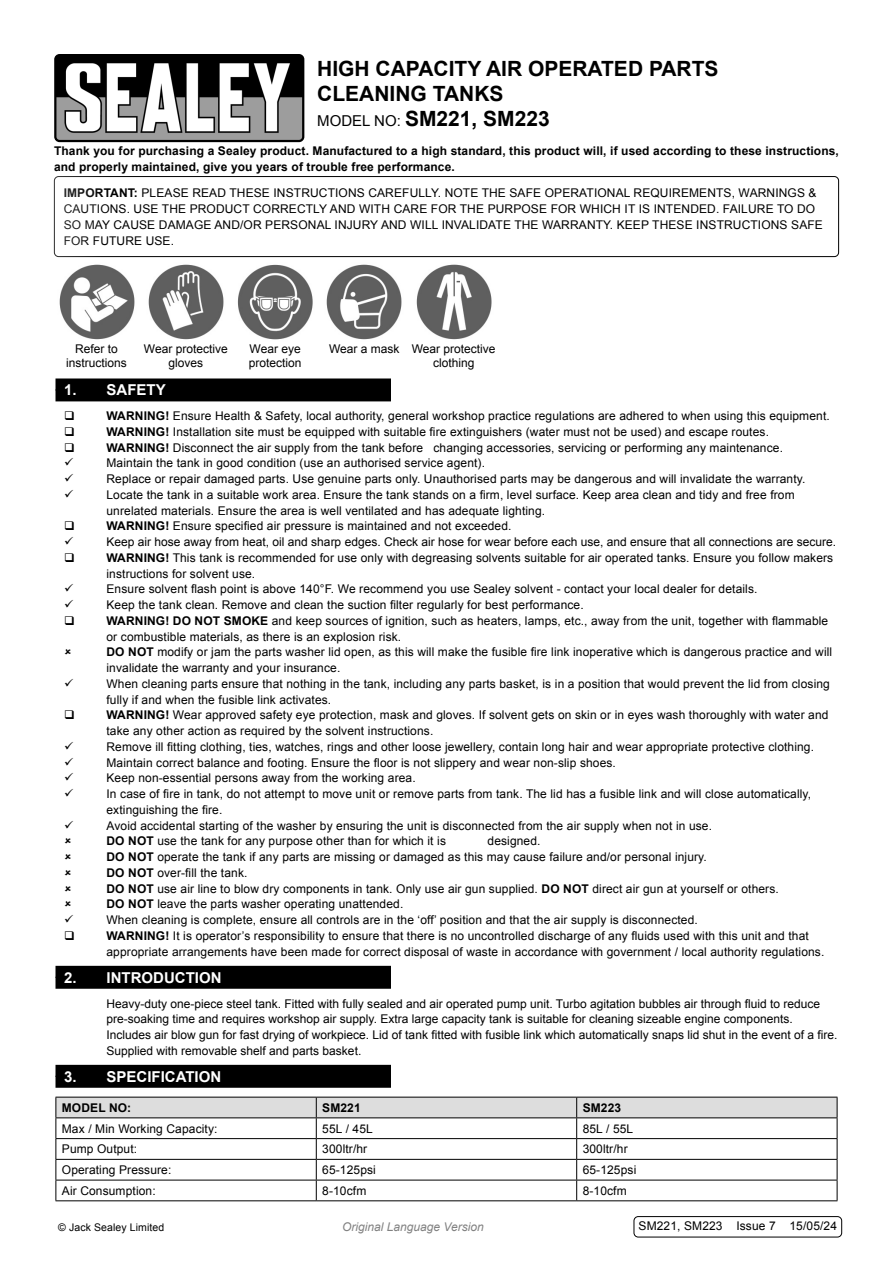
<style>
.page{position:relative;width:893px;height:1263px;background:#fff}
.page>*{position:absolute;margin:0;border:0;box-sizing:border-box;transform-origin:0 0}
.Rob{font:700 21px/25.2px "Arial";color:#000}
.t1{font:700 15px "Arial";color:#fff}
.Body__Tabbed{font:12px/15.8px "Arial";letter-spacing:.01em;color:#000}
.Body{font:700 12px/15.8px "Arial";letter-spacing:.01em;color:#000}
.Body-2{font:12px "Arial";letter-spacing:.01em;color:#000}
.Rob-2{font:12px/14.4px "Arial";color:#000;text-align:center}
.t2{font:italic 12px "Arial";color:#818181}
.Body-3{font:10.5px "Arial";letter-spacing:.01em;color:#000}
.s1{font-weight:400;font-size:15px}
.s2{font-weight:700}
</style>
<div class="page">
<img style="left:148px;top:264px;width:76px;height:76px">
<img style="left:237px;top:264px;width:76px;height:76px">
<img style="left:326px;top:264px;width:76px;height:76px">
<img style="left:416px;top:264px;width:76px;height:76px">
<img style="left:59px;top:264px;width:76px;height:76px">
<div style="left:55px;top:389px;width:336px;height:12px;background:#000"></div>
<div style="left:56px;top:378px;width:335px;height:12px;background:#000"></div>
<div style="left:55px;top:977px;width:336px;height:12px;background:#000"></div>
<div style="left:56px;top:966px;width:335px;height:12px;background:#000"></div>
<div style="left:55px;top:1076px;width:336px;height:12px;background:#000"></div>
<div style="left:56px;top:1065px;width:335px;height:12px;background:#000"></div>
<svg style="left:56px;top:1097px;width:782px;height:103px"></svg>
<hr style="left:56px;top:1200px;width:260px;height:1px;background:#000">
<hr style="left:316px;top:1200px;width:261px;height:1px;background:#000">
<hr style="left:577px;top:1200px;width:260px;height:1px;background:#000">
<div style="left:54px;top:176px;width:785px;height:81px;border:1px solid #000;border-radius:4px"></div>
<img style="left:57px;top:57px;width:244px;height:82px">
<div style="left:54px;top:54px;width:250px;height:88px;border:2px solid #000;border-radius:4px"></div>
<div style="left:634px;top:1216px;width:208px;height:21px;border:1px solid #000;border-radius:4px"></div>
<p class="Rob" style="left:317px;top:57px;width:403px">HIGH CAPACITY AIR OPERATED PARTS<br>CLEANING TANKS</p>
<p class="Rob" style="left:317px;top:107px;width:234px"><span class="s1">MODEL NO:</span> SM221, SM223</p>
<p class="Body" style="left:54px;top:143px;width:786px">Thank you for purchasing a Sealey product. Manufactured to a high standard, this product will, if used according to these instructions, and properly maintained, give you years of trouble free performance.</p>
<p class="Body__Tabbed" style="left:64px;top:185px;width:761px"><span class="s2">IMPORTANT:</span> PLEASE READ THESE INSTRUCTIONS CAREFULLY. NOTE THE SAFE OPERATIONAL REQUIREMENTS, WARNINGS &amp; CAUTIONS. USE THE PRODUCT CORRECTLY AND WITH CARE FOR THE PURPOSE FOR WHICH IT IS INTENDED. FAILURE TO DO SO MAY CAUSE DAMAGE AND/OR PERSONAL INJURY AND WILL INVALIDATE THE WARRANTY. KEEP THESE INSTRUCTIONS SAFE FOR FUTURE USE.</p>
<p class="Rob-2" style="left:66px;top:342px;width:62px">Refer to instructions</p>
<p class="Rob-2" style="left:144px;top:342px;width:85px">Wear protective</p>
<p class="Rob-2" style="left:168px;top:356px;width:36px">gloves</p>
<p class="Rob-2" style="left:249px;top:342px;width:54px;text-align:left">Wear eye protection</p>
<p class="Rob-2" style="left:329px;top:342px;width:72px">Wear a mask</p>
<p class="Rob-2" style="left:412px;top:342px;width:85px">Wear protective</p>
<p class="Rob-2" style="left:433px;top:356px;width:43px">clothing</p>
<p class="t1" style="left:64px;top:380px;width:103px">1. SAFETY</p>
<p class="Body__Tabbed" style="left:107px;top:408px;width:725px"><span class="s2">WARNING!</span> Ensure Health &amp; Safety, local authority, general workshop practice regulations are adhered to when using this equipment.</p>
<p class="Body__Tabbed" style="left:107px;top:424px;width:664px"><span class="s2">WARNING!</span> Installation site must be equipped with suitable fire extinguishers (water must not be used) and escape routes.</p>
<p class="Body__Tabbed" style="left:107px;top:440px;width:678px"><span class="s2">WARNING!</span> Disconnect the air supply from the tank before changing accessories, servicing or performing any maintenance.</p>
<p class="Body__Tabbed" style="left:107px;top:455px;width:380px">Maintain the tank in good condition (use an authorised service agent).</p>
<p class="Body__Tabbed" style="left:107px;top:471px;width:700px">Replace or repair damaged parts. Use genuine parts only. Unauthorised parts may be dangerous and will invalidate the warranty.</p>
<p class="Body__Tabbed" style="left:107px;top:487px;width:690px">Locate the tank in a suitable work area. Ensure the tank stands on a firm, level surface. Keep area clean and tidy and free from unrelated materials. Ensure the area is well ventilated and has adequate lighting.</p>
<p class="Body__Tabbed" style="left:107px;top:518px;width:406px"><span class="s2">WARNING!</span> Ensure specified air pressure is maintained and not exceeded.</p>
<p class="Body__Tabbed" style="left:107px;top:534px;width:731px">Keep air hose away from heat, oil and sharp edges. Check air hose for wear before each use, and ensure that all connections are secure.</p>
<p class="Body__Tabbed" style="left:107px;top:550px;width:728px"><span class="s2">WARNING!</span> This tank is recommended for use only with degreasing solvents suitable for air operated tanks. Ensure you follow makers instructions for solvent use.</p>
<p class="Body__Tabbed" style="left:107px;top:581px;width:652px">Ensure solvent flash point is above 140°F. We recommend you use Sealey solvent - contact your local dealer for details.</p>
<p class="Body__Tabbed" style="left:107px;top:597px;width:479px">Keep the tank clean. Remove and clean the suction filter regularly for best performance.</p>
<p class="Body__Tabbed" style="left:107px;top:613px;width:723px"><span class="s2">WARNING! DO NOT SMOKE</span> and keep sources of ignition, such as heaters, lamps, etc., away from the unit, together with flammable or combustible materials, as there is an explosion risk.</p>
<p class="Body__Tabbed" style="left:107px;top:644px;width:727px"><span class="s2">DO NOT</span> modify or jam the parts washer lid open, as this will make the fusible fire link inoperative which is dangerous practice and will invalidate the warranty and your insurance.</p>
<p class="Body__Tabbed" style="left:107px;top:676px;width:725px">When cleaning parts ensure that nothing in the tank, including any parts basket, is in a position that would prevent the lid from closing fully if and when the fusible link activates.</p>
<p class="Body__Tabbed" style="left:107px;top:707px;width:723px"><span class="s2">WARNING!</span> Wear approved safety eye protection, mask and gloves. If solvent gets on skin or in eyes wash thoroughly with water and take any other action as required by the solvent instructions.</p>
<p class="Body__Tabbed" style="left:107px;top:739px;width:709px">Remove ill fitting clothing, ties, watches, rings and other loose jewellery, contain long hair and wear appropriate protective clothing.</p>
<p class="Body__Tabbed" style="left:107px;top:755px;width:511px">Maintain correct balance and footing. Ensure the floor is not slippery and wear non-slip shoes.</p>
<p class="Body__Tabbed" style="left:107px;top:770px;width:311px">Keep non-essential persons away from the working area.</p>
<p class="Body__Tabbed" style="left:107px;top:786px;width:706px">In case of fire in tank, do not attempt to move unit or remove parts from tank. The lid has a fusible link and will close automatically, extinguishing the fire.</p>
<p class="Body__Tabbed" style="left:107px;top:818px;width:607px">Avoid accidental starting of the washer by ensuring the unit is disconnected from the air supply when not in use.</p>
<p class="Body__Tabbed" style="left:107px;top:833px;width:341px"><span class="s2">DO NOT</span> use the tank for any purpose other than for which it is</p>
<p class="Body__Tabbed" style="left:487px;top:833px;width:54px">designed.</p>
<p class="Body__Tabbed" style="left:107px;top:849px;width:602px"><span class="s2">DO NOT</span> operate the tank if any parts are missing or damaged as this may cause failure and/or personal injury.</p>
<p class="Body__Tabbed" style="left:107px;top:865px;width:142px"><span class="s2">DO NOT</span> over-fill the tank.</p>
<p class="Body__Tabbed" style="left:107px;top:881px;width:674px"><span class="s2">DO NOT</span> use air line to blow dry components in tank. Only use air gun supplied. <span class="s2">DO NOT</span> direct air gun at yourself or others.</p>
<p class="Body__Tabbed" style="left:107px;top:896px;width:298px"><span class="s2">DO NOT</span> leave the parts washer operating unattended.</p>
<p class="Body__Tabbed" style="left:107px;top:912px;width:593px">When cleaning is complete, ensure all controls are in the ‘off’ position and that the air supply is disconnected.</p>
<p class="Body__Tabbed" style="left:107px;top:928px;width:719px"><span class="s2">WARNING!</span> It is operator’s responsibility to ensure that there is no uncontrolled discharge of any fluids used with this unit and that appropriate arrangements have been made for correct disposal of waste in accordance with government / local authority regulations.</p>
<p class="t1" style="left:64px;top:967px;width:159px">2. INTRODUCTION</p>
<p class="Body__Tabbed" style="left:107px;top:995px;width:732px">Heavy-duty one-piece steel tank. Fitted with fully sealed and air operated pump unit. Turbo agitation bubbles air through fluid to reduce pre-soaking time and requires workshop air supply. Extra large capacity tank is suitable for cleaning sizeable engine components.<br>Includes air blow gun for fast drying of workpiece. Lid of tank fitted with fusible link which automatically snaps lid shut in the event of a fire.<br>Supplied with removable shelf and parts basket.</p>
<p class="t1" style="left:64px;top:1066px;width:159px">3. SPECIFICATION</p>
<p class="Body" style="left:62px;top:1100px;width:71px">MODEL NO:</p>
<p class="Body" style="left:322px;top:1100px;width:40px">SM221</p>
<p class="Body" style="left:583px;top:1100px;width:40px">SM223</p>
<p class="Body-2" style="left:62px;top:1120px;width:157px">Max / Min Working Capacity:</p>
<p class="Body-2" style="left:322px;top:1120px;width:52px">55L / 45L</p>
<p class="Body-2" style="left:583px;top:1120px;width:52px">85L / 55L</p>
<p class="Body-2" style="left:62px;top:1141px;width:77px">Pump Output:</p>
<p class="Body-2" style="left:322px;top:1141px;width:46px">300ltr/hr</p>
<p class="Body-2" style="left:583px;top:1141px;width:46px">300ltr/hr</p>
<p class="Body-2" style="left:62px;top:1162px;width:111px">Operating Pressure:</p>
<p class="Body-2" style="left:322px;top:1162px;width:55px">65-125psi</p>
<p class="Body-2" style="left:583px;top:1162px;width:55px">65-125psi</p>
<p class="Body-2" style="left:62px;top:1183px;width:95px">Air Consumption:</p>
<p class="Body-2" style="left:322px;top:1183px;width:46px">8-10cfm</p>
<p class="Body-2" style="left:583px;top:1183px;width:46px">8-10cfm</p>
<p class="Body-3" style="left:58px;top:1220px;width:108px">© Jack Sealey Limited</p>
<p class="t2" style="left:342px;top:1219px;width:143px">Original Language Version</p>
<p class="Body-2" style="left:639px;top:1218px;width:200px">SM221, SM223 Issue 7 15/05/24</p>
</div>
